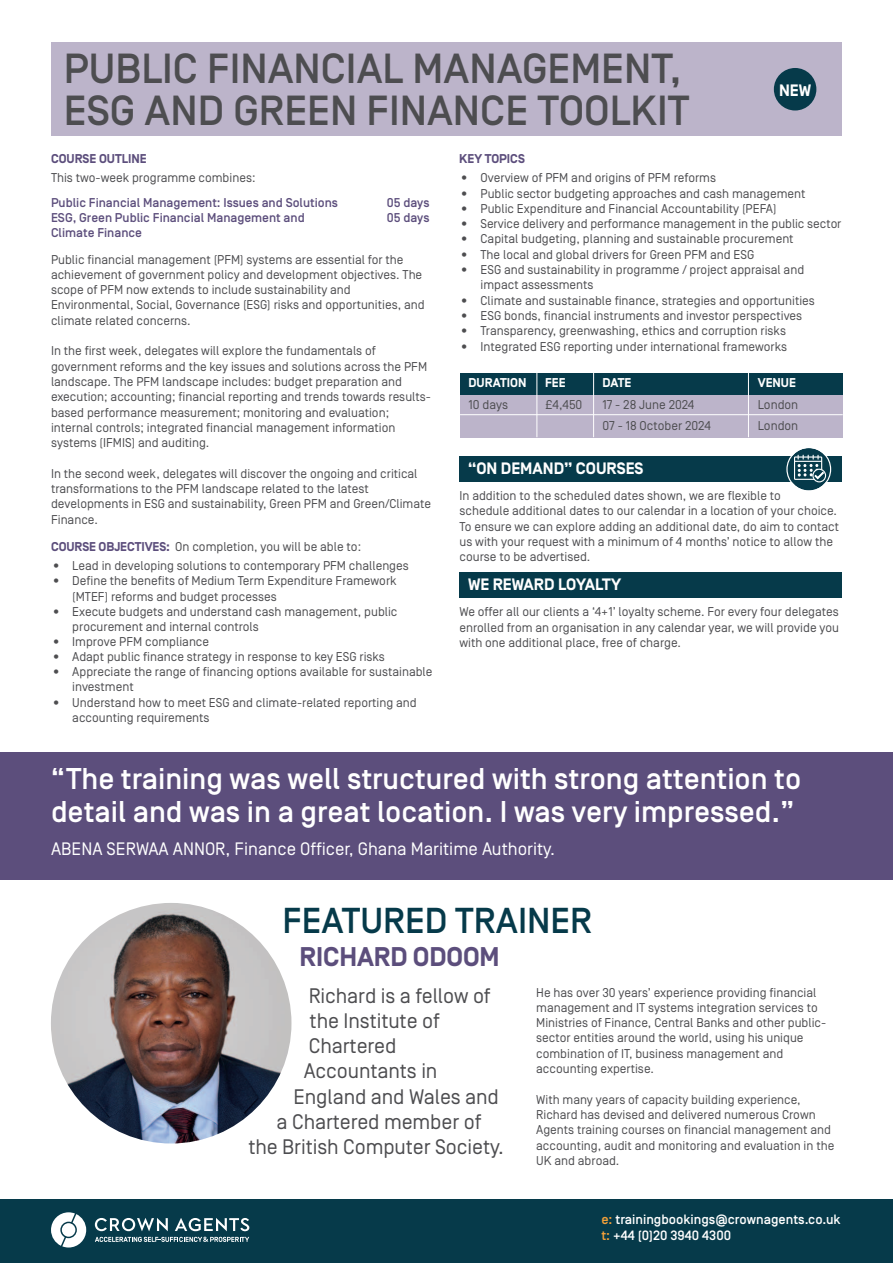
<style>
.page{position:relative;width:893px;height:1263px;background:#fff}
.page>*{position:absolute;margin:0;border:0;box-sizing:border-box;transform-origin:0 0}
.t1{font:500 42px/42px "Simplon BP";color:#4d4d50}
.t2{font:500 36px "Simplon BP";color:#063a4a}
.t3{font:500 30px/33px "Simplon BP";color:#fff}
.t4{font:700 27px "Simplon BP";letter-spacing:-.005em;color:#5c4e7c}
.t5{font:21px "Simplon BP Regular";letter-spacing:-.005em;color:#4d4d50}
.t6{font:18px "Simplon BP Regular";color:#fff}
.t7{font:700 16.5px "Simplon BP";color:#fff}
.t8{font:500 13.5px "Simplon BP";color:#fff}
.t9{font:12.75px/15.3px "Simplon BP Regular";color:#4d4d50}
.t10{font:500 12.75px "Simplon BP";color:#5c4e7c}
.t11{font:700 12.75px "Simplon BP";color:#5c4e7c}
.t12{font:700 12.75px "Simplon BP";color:#fff}
.s1{font-family:"Simplon BP";font-weight:700;color:#5c4e7c}
.s2{color:#f5a139}
</style>
<div class="page">
<img style="left:51px;top:903px;width:240px;height:240px;border-radius:50%">
<div style="left:51px;top:43px;width:791px;height:93px;background:#bcb4ca"></div>
<div style="left:460px;top:395px;width:383px;height:42px;background:#bcb4ca"></div>
<hr style="left:460px;top:414px;width:383px;height:1px;background:#fff">
<div style="left:460px;top:373px;width:383px;height:21px;background:#063a4a"></div>
<hr style="left:536px;top:373px;width:1px;height:64px;background:#fff">
<hr style="left:593px;top:373px;width:1px;height:64px;background:#fff">
<hr style="left:748px;top:373px;width:1px;height:64px;background:#fff">
<div style="left:0;top:1199px;width:893px;height:64px;background:#063a4a"></div>
<svg style="left:51px;top:1212px;width:35px;height:35px"></svg>
<div style="left:62px;top:1223px;width:13px;height:14px;background:#fff;border-radius:50%"></div>
<svg style="left:95px;top:1218px;width:73px;height:13px"></svg>
<svg style="left:175px;top:1218px;width:74px;height:13px"></svg>
<svg style="left:95px;top:1237px;width:154px;height:5px"></svg>
<div style="left:459px;top:456px;width:383px;height:26px;background:#063a4a"></div>
<div style="left:459px;top:572px;width:383px;height:26px;background:#063a4a"></div>
<svg style="left:786px;top:448px;width:45px;height:43px"></svg>
<div style="left:774px;top:68px;width:42px;height:42px;background:#063a4a;border-radius:50%"></div>
<div style="left:0;top:752px;width:893px;height:128px;background:#5c4e7c"></div>
<p class="t1" style="left:64px;top:51px;width:627px">PUBLIC FINANCIAL MANAGEMENT,<br>ESG AND GREEN FINANCE TOOLKIT</p>
<p class="t7" style="left:779px;top:84px;width:34px">NEW</p>
<p class="t11" style="left:51px;top:154px;width:97px">COURSE OUTLINE</p>
<p class="t9" style="left:51px;top:171px;width:206px">This two-week programme combines:</p>
<p class="t10" style="left:51px;top:198px;width:288px">Public Financial Management: Issues and Solutions</p>
<p class="t10" style="left:387px;top:198px;width:44px">05 days</p>
<p class="t10" style="left:51px;top:213px;width:255px">ESG, Green Public Financial Management and</p>
<p class="t10" style="left:387px;top:213px;width:44px">05 days</p>
<p class="t10" style="left:51px;top:228px;width:93px">Climate Finance</p>
<p class="t9" style="left:51px;top:253px;width:375px">Public financial management (PFM) systems are essential for the achievement of government policy and development objectives. The scope of PFM now extends to include sustainability and Environmental, Social, Governance (ESG) risks and opportunities, and climate related concerns.</p>
<p class="t9" style="left:51px;top:344px;width:381px">In the first week, delegates will explore the fundamentals of government reforms and the key issues and solutions across the PFM landscape. The PFM landscape includes: budget preparation and execution; accounting; financial reporting and trends towards results&shy;based performance measurement; monitoring and evaluation; internal controls; integrated financial management information systems (IFMIS) and auditing.</p>
<p class="t9" style="left:51px;top:467px;width:382px">In the second week, delegates will discover the ongoing and critical transformations to the PFM landscape related to the latest developments in ESG and sustainability, Green PFM and Green/Climate Finance.</p>
<p class="t9" style="left:51px;top:540px;width:312px"><span class="s1">COURSE OBJECTIVES:</span> On completion, you will be able to:</p>
<p class="t9" style="left:51px;top:559px;width:359px">• Lead in developing solutions to contemporary PFM challenges</p>
<p class="t9" style="left:72px;top:574px;width:326px;text-indent:-21px">• Define the benefits of Medium Term Expenditure Framework (MTEF) reforms and budget processes</p>
<p class="t9" style="left:72px;top:605px;width:327px;text-indent:-21px">• Execute budgets and understand cash management, public procurement and internal controls</p>
<p class="t9" style="left:51px;top:635px;width:160px">• Improve PFM compliance</p>
<p class="t9" style="left:51px;top:650px;width:335px">• Adapt public finance strategy in response to key ESG risks</p>
<p class="t9" style="left:72px;top:665px;width:362px;text-indent:-21px">• Appreciate the range of financing options available for sustainable investment</p>
<p class="t9" style="left:72px;top:696px;width:346px;text-indent:-21px">• Understand how to meet ESG and climate-related reporting and accounting requirements</p>
<p class="t11" style="left:459px;top:154px;width:67px">KEY TOPICS</p>
<p class="t9" style="left:459px;top:171px;width:258px">• Overview of PFM and origins of PFM reforms</p>
<p class="t9" style="left:459px;top:187px;width:348px">• Public sector budgeting approaches and cash management</p>
<p class="t9" style="left:459px;top:202px;width:319px">• Public Expenditure and Financial Accountability (PEFA)</p>
<p class="t9" style="left:459px;top:217px;width:384px">• Service delivery and performance management in the public sector</p>
<p class="t9" style="left:459px;top:233px;width:336px">• Capital budgeting, planning and sustainable procurement</p>
<p class="t9" style="left:459px;top:248px;width:297px">• The local and global drivers for Green PFM and ESG</p>
<p class="t9" style="left:480px;top:263px;width:325px;text-indent:-21px">• ESG and sustainability in programme / project appraisal and impact assessments</p>
<p class="t9" style="left:459px;top:294px;width:357px">• Climate and sustainable finance, strategies and opportunities</p>
<p class="t9" style="left:459px;top:309px;width:345px">• ESG bonds, financial instruments and investor perspectives</p>
<p class="t9" style="left:459px;top:324px;width:328px">• Transparency, greenwashing, ethics and corruption risks</p>
<p class="t9" style="left:459px;top:340px;width:329px">• Integrated ESG reporting under international frameworks</p>
<p class="t12" style="left:468px;top:378px;width:59px">DURATION</p>
<p class="t12" style="left:545px;top:378px;width:22px">FEE</p>
<p class="t12" style="left:602px;top:378px;width:30px">DATE</p>
<p class="t12" style="left:758px;top:378px;width:40px">VENUE</p>
<p class="t9" style="left:468px;top:398px;width:41px">10 days</p>
<p class="t9" style="left:545px;top:398px;width:39px">£4,450</p>
<p class="t9" style="left:602px;top:398px;width:94px">17 - 28 June 2024</p>
<p class="t9" style="left:758px;top:398px;width:42px">London</p>
<p class="t9" style="left:602px;top:419px;width:110px">07 - 18 October 2024</p>
<p class="t9" style="left:758px;top:419px;width:42px">London</p>
<p class="t7" style="left:468px;top:463px;width:177px">“ON DEMAND” COURSES</p>
<p class="t9" style="left:459px;top:489px;width:381px">In addition to the scheduled dates shown, we are flexible to<br>schedule additional dates to our calendar in a location of your choice.<br>To ensure we can explore adding an additional date, do aim to contact us with your request with a minimum of 4 months’ notice to allow the course to be advertised.</p>
<p class="t7" style="left:468px;top:578px;width:155px">WE REWARD LOYALTY</p>
<p class="t9" style="left:459px;top:605px;width:381px;text-align:justify">We offer all our clients a ‘4+1’ loyalty scheme. For every four delegates enrolled from an organisation in any calendar year, we will provide you with one additional place, free of charge.</p>
<p class="t3" style="left:51px;top:765px;width:752px">“The training was well structured with strong attention to detail and was in a great location. I was very impressed.”</p>
<p class="t6" style="left:51px;top:842px;width:506px">ABENA SERWAA ANNOR, Finance Officer, Ghana Maritime Authority.</p>
<p class="t2" style="left:283px;top:907px;width:311px">FEATURED TRAINER</p>
<p class="t4" style="left:300px;top:947px;width:201px">RICHARD ODOOM</p>
<p class="t5" style="left:309px;top:988px;width:183px">Richard is a fellow of</p>
<p class="t5" style="left:310px;top:1013px;width:132px">the Institute of</p>
<p class="t5" style="left:309px;top:1038px;width:89px">Chartered</p>
<p class="t5" style="left:304px;top:1063px;width:135px">Accountants in</p>
<p class="t5" style="left:294px;top:1089px;width:207px">England and Wales and</p>
<p class="t5" style="left:276px;top:1114px;width:206px">a Chartered member of</p>
<p class="t5" style="left:248px;top:1139px;width:257px">the British Computer Society.</p>
<p class="t9" style="left:536px;top:986px;width:291px">He has over 30 years’ experience providing financial management and IT systems integration services to Ministries of Finance, Central Banks and other public&shy;sector entities around the world, using his unique combination of IT, business management and accounting expertise.</p>
<p class="t9" style="left:536px;top:1093px;width:300px">With many years of capacity building experience, Richard has devised and delivered numerous Crown Agents training courses on financial management and accounting, audit and monitoring and evaluation in the UK and abroad.</p>
<p class="t8" style="left:601px;top:1214px;width:241px"><span class="s2">e:</span> trainingbookings@crownagents.co.uk</p>
<p class="t8" style="left:601px;top:1230px;width:131px"><span class="s2">t:</span> +44 (0)20 3940 4300</p>
</div>
